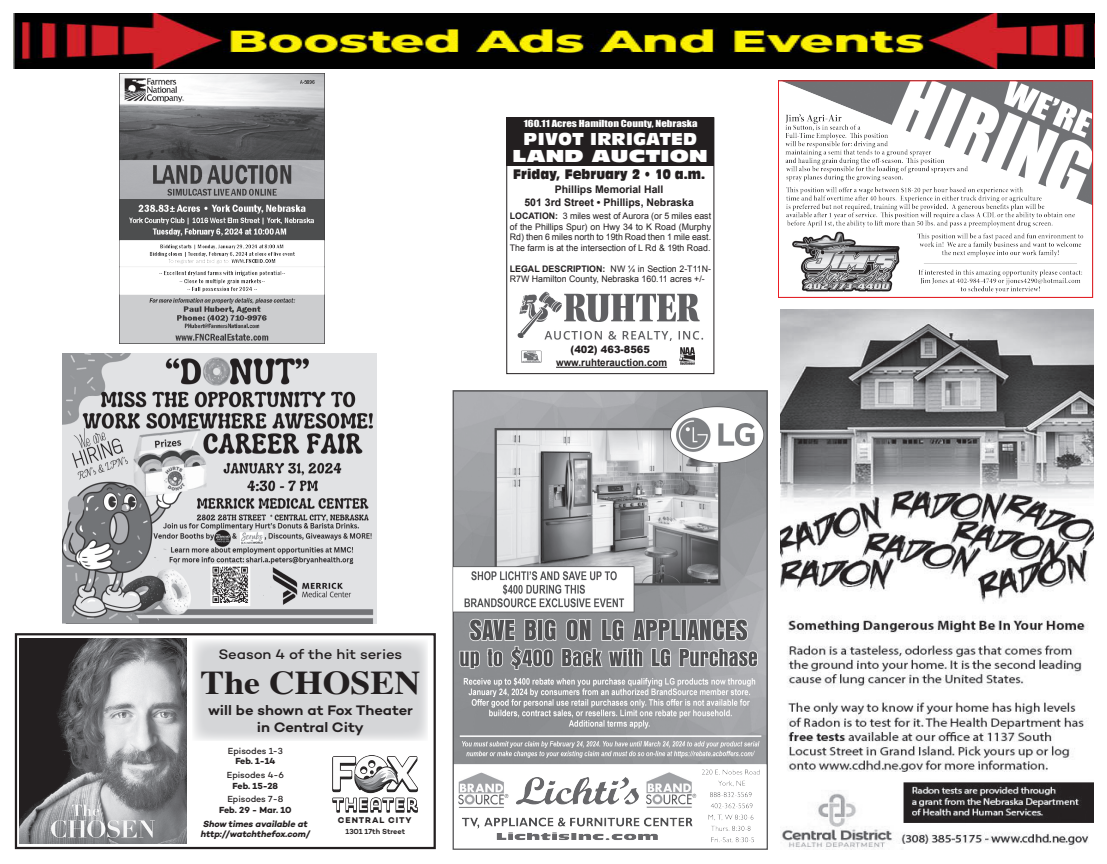
<style>
.page{position:relative;width:1107px;height:864px;background:#fff}
.page>*{position:absolute;margin:0;border:0;box-sizing:border-box;transform-origin:0 0}
.t1{font:700 33.3px "Times";color:#231f20;scale:1.07 1}
.t2{font:16.88px/17.2px "Antique Olive Std Compact";color:#fff;text-align:center}
.t3{font:600 14.02px/16.9px "Campton";color:#231f20;text-align:center;scale:1.07 1}
.t4{font:500 14.02px "Campton";letter-spacing:-.005em;color:#231f20;scale:1.07 1}
.t5{font:13.5px "Antique Olive Std Compact";color:#231f20;scale:.85 1}
.t6{font:700 10.5px/13.5px "Arial";color:#231f20;text-align:center}
.t7{font:700 10.05px/13px "Arial";color:#231f20;text-align:center}
.t8{font:9px/10.5px "Arial";color:#231f20;text-align:justify}
.t9{font:italic 700 9px/10.8px "Campton";letter-spacing:-.005em;color:#231f20}
.t10{font:500 9px/10.8px "Campton";letter-spacing:-.005em;color:#231f20;text-align:center}
.t11{font:700 9px/10.8px "Campton";color:#231f20;text-align:center}
.t12{font:8.93px "Impact";color:#fff;scale:1.21 1}
.t13{font:700 8.48px "Campton";letter-spacing:.11em;color:#231f20}
.t14{font:600 7.5px "Campton";color:#231f20}
.s1{font-family:"Antique Olive Std Nord"}
.s2{font-weight:700}
.s3{font-weight:900}
.s4{font-weight:500}
</style>
<div class="page">
<img style="left:14px;top:14px;width:1081px;height:54px">
<div style="left:506px;top:117px;width:208px;height:257px;border:1px solid #231f20"></div>
<div style="left:507px;top:118px;width:207px;height:48px;background:#231f20"></div>
<hr style="left:556px;top:367px;width:111px;height:1px;background:#231f20">
<img style="left:679px;top:347px;width:16px;height:18px">
<img style="left:521px;top:350px;width:20px;height:13px">
<img style="left:517px;top:291px;width:187px;height:50px">
<div style="left:15px;top:633px;width:421px;height:216px;border:2px solid #231f20"></div>
<div style="left:192px;top:639px;width:236px;height:102px;background:#d5d6d8"></div>
<img style="left:20px;top:638px;width:167px;height:206px">
<img style="left:332px;top:755px;width:86px;height:58px">
<img style="left:781px;top:310px;width:313px;height:540px">
<img style="left:452px;top:390px;width:316px;height:460px">
<img style="left:784px;top:82px;width:307px;height:211px">
<div style="left:778px;top:80px;width:315px;height:218px;border:1px solid #ee1d23"></div>
<img style="left:62px;top:353px;width:314px;height:270px">
<img style="left:119px;top:74px;width:206px;height:270px">
<p class="t12" style="left:524px;top:117px;width:145px">160.11 Acres Hamilton County, Nebraska</p>
<p class="t2" style="left:513px;top:130px;width:197px">PIVOT IRRIGATED<br><span class="s1">LAND AUCTION</span></p>
<p class="t5" style="left:513px;top:166px;width:227px">Friday, February 2 • 10 a.m.</p>
<p class="t6" style="left:524px;top:183px;width:171px">Phillips Memorial Hall<br>501 3rd Street • Phillips, Nebraska</p>
<p class="t8" style="left:510px;top:211px;width:203px"><span class="s2">LOCATION:</span> 3 miles west of Aurora (or 5 miles east of the Phillips Spur) on Hwy 34 to K Road (Murphy Rd) then 6 miles north to 19th Road then 1 mile east.<br>The farm is at the intersection of L Rd &amp; 19th Road.</p>
<p class="t8" style="left:510px;top:263px;width:203px"><span class="s2">LEGAL DESCRIPTION:</span> NW ¼ in Section 2-T11N-<br>R7W Hamilton County, Nebraska 160.11 acres +/-</p>
<p class="t7" style="left:556px;top:344px;width:113px"><span class="s3">(402) 463-8565 </span>www.ruhterauction.com</p>
<p class="t4" style="left:218px;top:645px;width:173px">Season 4 of the hit series</p>
<p class="t1" style="left:201px;top:651px;width:207px">The CHOSEN</p>
<p class="t3" style="left:208px;top:701px;width:193px">will be shown at Fox Theater in Central City</p>
<p class="t10" style="left:228px;top:745px;width:57px">Episodes 1-3<br><span class="s2">Feb. 1-14</span></p>
<p class="t10" style="left:227px;top:769px;width:59px">Episodes 4-6<br><span class="s2">Feb. 15-28</span></p>
<p class="t11" style="left:219px;top:794px;width:74px"><span class="s4">Episodes 7-8<br></span>Feb. 29 - Mar. 10</p>
<p class="t9" style="left:201px;top:818px;width:111px">Show times available at http://watchthefox.com/</p>
<p class="t13" style="left:338px;top:815px;width:75px">CENTRAL CITY</p>
<p class="t14" style="left:346px;top:827px;width:61px">1301 17th Street</p>
</div>
